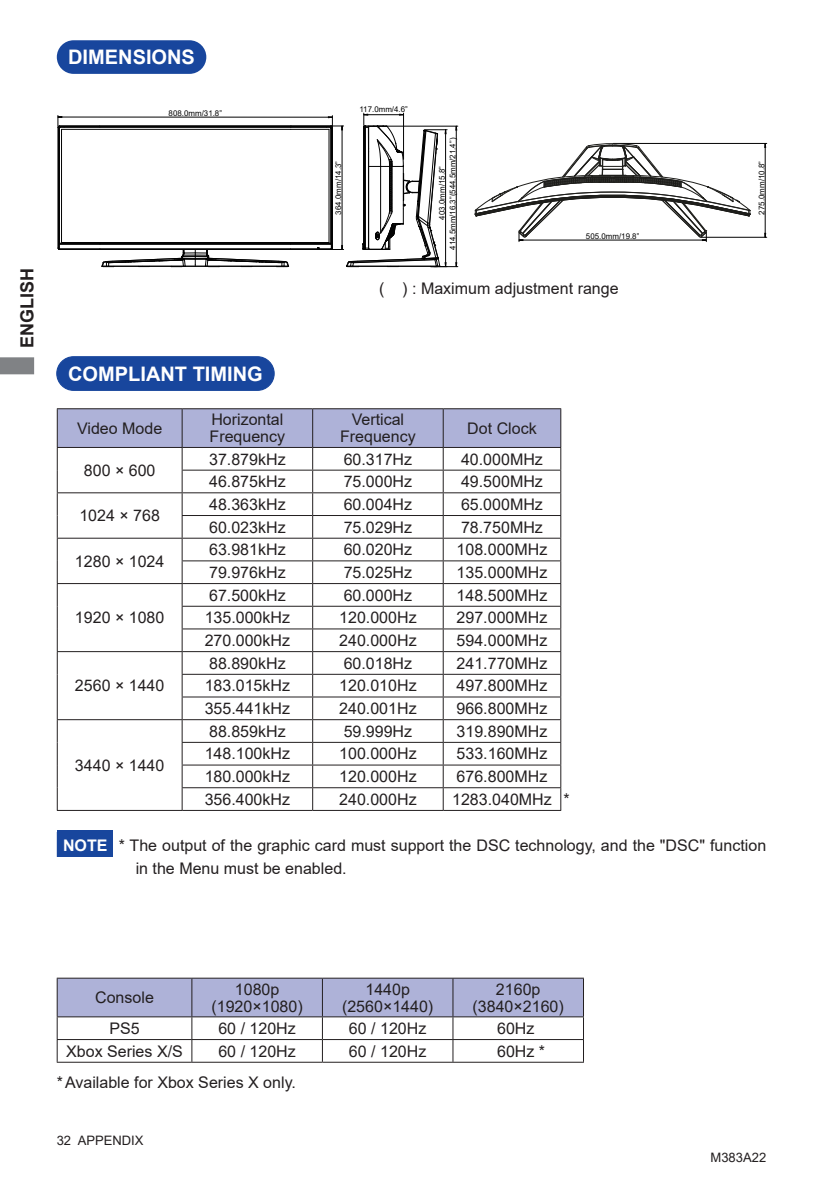
<style>
.page{position:relative;width:840px;height:1191px;background:#fff}
.page>*{position:absolute;margin:0;border:0;box-sizing:border-box;transform-origin:0 0}
.t1{font:700 20px "Arial";color:#fff}
.t2{font:700 18px "Arial";color:#231f20}
.t3{font:16px/17px "Arial";color:#231f20;text-align:center}
.t4{font:700 16px "Arial";color:#fff}
.t5{font:13px "Arial";color:#231f20}
.t6{font:8px/10.6px "Arial";color:#030303;text-align:center}
</style>
<div class="page">
<svg style="left:0;top:357px;width:34px;height:17px"></svg>
<div style="left:57px;top:40px;width:149px;height:34px;background:#18469d;border-radius:17px"></div>
<div style="left:57px;top:357px;width:217px;height:33px;background:#18469d;border-radius:17px"></div>
<div style="left:56px;top:356px;width:218px;height:35px;border:1px solid #18469d;border-radius:17px"></div>
<hr style="left:57px;top:977px;width:135px;height:1px;background:#231f20">
<hr style="left:192px;top:977px;width:130px;height:1px;background:#231f20">
<hr style="left:322px;top:977px;width:130px;height:1px;background:#231f20">
<hr style="left:452px;top:977px;width:131px;height:1px;background:#231f20">
<svg style="left:57px;top:978px;width:526px;height:83px"></svg>
<hr style="left:57px;top:1061px;width:135px;height:1px;background:#231f20">
<hr style="left:192px;top:1061px;width:130px;height:1px;background:#231f20">
<hr style="left:322px;top:1061px;width:130px;height:1px;background:#231f20">
<hr style="left:452px;top:1061px;width:131px;height:1px;background:#231f20">
<div style="left:57px;top:830px;width:56px;height:27px;background:#18469d"></div>
<hr style="left:57px;top:408px;width:125px;height:1px;background:#231f20">
<hr style="left:182px;top:408px;width:130px;height:1px;background:#231f20">
<hr style="left:312px;top:408px;width:131px;height:1px;background:#231f20">
<hr style="left:443px;top:408px;width:118px;height:1px;background:#231f20">
<svg style="left:57px;top:409px;width:504px;height:401px"></svg>
<hr style="left:57px;top:810px;width:125px;height:1px;background:#231f20">
<hr style="left:182px;top:810px;width:130px;height:1px;background:#231f20">
<hr style="left:312px;top:810px;width:131px;height:1px;background:#231f20">
<hr style="left:443px;top:810px;width:118px;height:1px;background:#231f20">
<hr style="left:58px;top:117px;width:274px;height:1px;background:#030303">
<hr style="left:613px;top:143px;width:153px;height:1px;background:#030303">
<hr style="left:700px;top:237px;width:66px;height:1px;background:#030303">
<hr style="left:764px;top:143px;width:1px;height:94px;background:#030303">
<hr style="left:58px;top:128px;width:1px;height:115px;background:#030303">
<hr style="left:59px;top:126px;width:272px;height:1px;background:#030303">
<hr style="left:60px;top:249px;width:271px;height:1px;background:#030303">
<hr style="left:59px;top:244px;width:272px;height:1px;background:#030303">
<hr style="left:59px;top:243px;width:272px;height:1px;background:#030303">
<svg style="left:58px;top:243px;width:2px;height:7px"></svg>
<hr style="left:59px;top:128px;width:1px;height:115px;background:#030303">
<hr style="left:61px;top:129px;width:1px;height:113px;background:#030303">
<hr style="left:61px;top:242px;width:39px;height:1px;background:#030303">
<hr style="left:100px;top:242px;width:229px;height:1px;background:#030303">
<hr style="left:290px;top:129px;width:39px;height:1px;background:#030303">
<hr style="left:61px;top:129px;width:229px;height:1px;background:#030303">
<hr style="left:60px;top:127px;width:270px;height:1px;background:#030303">
<svg style="left:57px;top:115px;width:8px;height:18px"></svg>
<svg style="left:99px;top:244px;width:192px;height:23px"></svg>
<svg style="left:326px;top:113px;width:131px;height:155px"></svg>
<svg style="left:474px;top:143px;width:276px;height:99px"></svg>
<p class="t2" style="left:14px;top:348px;width:82px;rotate:-90deg">ENGLISH</p>
<p class="t1" style="left:68px;top:43px;width:128px">DIMENSIONS</p>
<p class="t6" style="left:168px;top:108px;width:55px">808.0mm/31.8”</p>
<p class="t1" style="left:68px;top:359px;width:196px">COMPLIANT TIMING</p>
<p class="t6" style="left:333px;top:214px;width:55px;rotate:-90deg">364.0mm/14.3”</p>
<p class="t6" style="left:359px;top:104px;width:50px">117.0mm/4.6”</p>
<p class="t6" style="left:436px;top:250px;width:113px;rotate:-90deg">403.0mm/15.8”<br>414.5mm/16.3”(544.5mm/21.4”)</p>
<p class="t6" style="left:585px;top:231px;width:55px">505.0mm/19.8”</p>
<p class="t3" style="left:379px;top:280px;width:241px">( ) : Maximum adjustment range</p>
<p class="t3" style="left:77px;top:419px;width:87px">Video Mode</p>
<p class="t3" style="left:209px;top:411px;width:77px;text-align:left">Horizontal<br>Frequency</p>
<p class="t3" style="left:340px;top:411px;width:77px">Vertical<br>Frequency</p>
<p class="t3" style="left:467px;top:419px;width:71px">Dot Clock</p>
<p class="t3" style="left:84px;top:461px;width:73px">800 × 600</p>
<p class="t3" style="left:209px;top:450px;width:78px">37.879kHz</p>
<p class="t3" style="left:343px;top:450px;width:70px">60.317Hz</p>
<p class="t3" style="left:461px;top:450px;width:83px">40.000MHz</p>
<p class="t3" style="left:209px;top:473px;width:78px">46.875kHz</p>
<p class="t3" style="left:343px;top:473px;width:70px">75.000Hz</p>
<p class="t3" style="left:461px;top:473px;width:83px">49.500MHz</p>
<p class="t3" style="left:79px;top:507px;width:82px">1024 × 768</p>
<p class="t3" style="left:75px;top:552px;width:91px">1280 × 1024</p>
<p class="t3" style="left:75px;top:609px;width:91px">1920 × 1080</p>
<p class="t3" style="left:75px;top:677px;width:91px">2560 × 1440</p>
<p class="t3" style="left:75px;top:756px;width:91px">3440 × 1440</p>
<p class="t3" style="left:209px;top:495px;width:78px">48.363kHz</p>
<p class="t3" style="left:343px;top:495px;width:70px">60.004Hz</p>
<p class="t3" style="left:461px;top:495px;width:83px">65.000MHz</p>
<p class="t3" style="left:209px;top:518px;width:78px">60.023kHz</p>
<p class="t3" style="left:343px;top:518px;width:70px">75.029Hz</p>
<p class="t3" style="left:461px;top:518px;width:83px">78.750MHz</p>
<p class="t3" style="left:209px;top:541px;width:78px">63.981kHz</p>
<p class="t3" style="left:343px;top:541px;width:70px">60.020Hz</p>
<p class="t3" style="left:456px;top:541px;width:92px">108.000MHz</p>
<p class="t3" style="left:209px;top:564px;width:78px">79.976kHz</p>
<p class="t3" style="left:343px;top:564px;width:70px">75.025Hz</p>
<p class="t3" style="left:456px;top:564px;width:92px">135.000MHz</p>
<p class="t3" style="left:209px;top:586px;width:78px">67.500kHz</p>
<p class="t3" style="left:343px;top:586px;width:70px">60.000Hz</p>
<p class="t3" style="left:456px;top:586px;width:92px">148.500MHz</p>
<p class="t3" style="left:204px;top:609px;width:87px">135.000kHz</p>
<p class="t3" style="left:339px;top:609px;width:79px">120.000Hz</p>
<p class="t3" style="left:456px;top:609px;width:92px">297.000MHz</p>
<p class="t3" style="left:204px;top:632px;width:87px">270.000kHz</p>
<p class="t3" style="left:339px;top:632px;width:79px">240.000Hz</p>
<p class="t3" style="left:456px;top:632px;width:92px">594.000MHz</p>
<p class="t3" style="left:209px;top:654px;width:78px">88.890kHz</p>
<p class="t3" style="left:343px;top:654px;width:70px">60.018Hz</p>
<p class="t3" style="left:456px;top:654px;width:92px">241.770MHz</p>
<p class="t3" style="left:204px;top:677px;width:87px">183.015kHz</p>
<p class="t3" style="left:339px;top:677px;width:79px">120.010Hz</p>
<p class="t3" style="left:456px;top:677px;width:92px">497.800MHz</p>
<p class="t3" style="left:204px;top:700px;width:87px">355.441kHz</p>
<p class="t3" style="left:339px;top:700px;width:79px">240.001Hz</p>
<p class="t3" style="left:456px;top:700px;width:92px">966.800MHz</p>
<p class="t3" style="left:209px;top:722px;width:78px">88.859kHz</p>
<p class="t3" style="left:343px;top:722px;width:70px">59.999Hz</p>
<p class="t3" style="left:456px;top:722px;width:92px">319.890MHz</p>
<p class="t3" style="left:204px;top:745px;width:87px">148.100kHz</p>
<p class="t3" style="left:339px;top:745px;width:79px">100.000Hz</p>
<p class="t3" style="left:456px;top:745px;width:92px">533.160MHz</p>
<p class="t3" style="left:204px;top:768px;width:87px">180.000kHz</p>
<p class="t3" style="left:339px;top:768px;width:79px">120.000Hz</p>
<p class="t3" style="left:456px;top:768px;width:92px">676.800MHz</p>
<p class="t3" style="left:204px;top:790px;width:87px">356.400kHz</p>
<p class="t3" style="left:339px;top:790px;width:79px">240.000Hz</p>
<p class="t3" style="left:452px;top:790px;width:119px">1283.040MHz *</p>
<p class="t6" style="left:755px;top:214px;width:55px;rotate:-90deg">275.0mm/10.8”</p>
<p class="t4" style="left:63px;top:834px;width:46px">NOTE</p>
<p class="t3" style="left:136px;top:834px;width:631px;line-height:22.6px;text-align:left;text-indent:-17px">* The output of the graphic card must support the DSC technology, and the "DSC" function in the Menu must be enabled.</p>
<p class="t3" style="left:95px;top:989px;width:60px">Console</p>
<p class="t3" style="left:211px;top:980px;width:93px">1080p (1920×1080)</p>
<p class="t3" style="left:342px;top:980px;width:93px">1440p (2560×1440)</p>
<p class="t3" style="left:472px;top:980px;width:93px">2160p (3840×2160)</p>
<p class="t3" style="left:109px;top:1019px;width:32px">PS5</p>
<p class="t3" style="left:218px;top:1019px;width:79px">60 / 120Hz</p>
<p class="t3" style="left:349px;top:1019px;width:79px">60 / 120Hz</p>
<p class="t3" style="left:497px;top:1019px;width:39px">60Hz</p>
<p class="t3" style="left:66px;top:1042px;width:118px">Xbox Series X/S</p>
<p class="t3" style="left:218px;top:1042px;width:79px">60 / 120Hz</p>
<p class="t3" style="left:349px;top:1042px;width:79px">60 / 120Hz</p>
<p class="t3" style="left:497px;top:1042px;width:50px">60Hz *</p>
<p class="t3" style="left:57px;top:1073px;width:240px">*Available for Xbox Series X only.</p>
<p class="t5" style="left:57px;top:1131px;width:88px">32 APPENDIX</p>
<p class="t5" style="left:710px;top:1148px;width:57px">M383A22</p>
</div>
